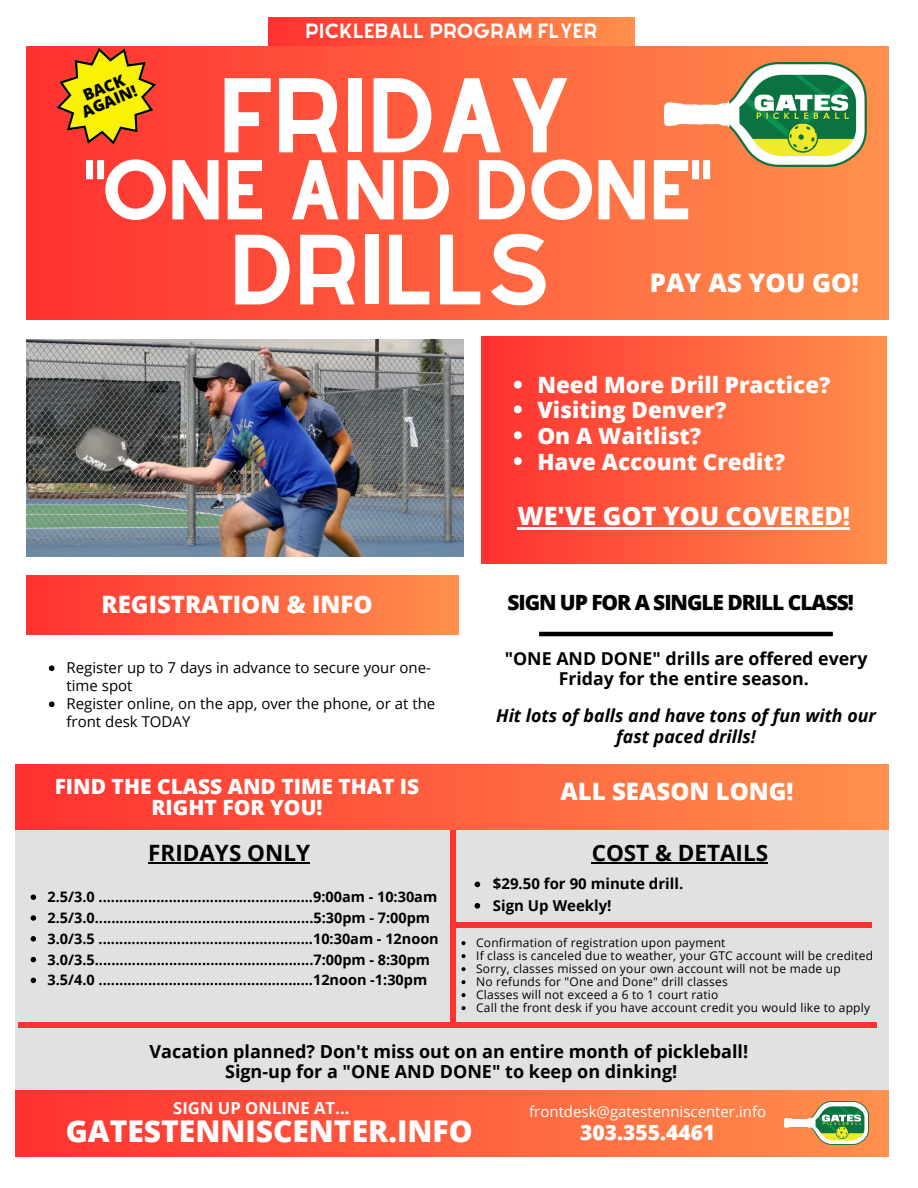
<style>
.page{position:relative;width:918px;height:1188px;background:#fff}
.page>*{position:absolute;margin:0;border:0;box-sizing:border-box;transform-origin:0 0}
.t1{font:92.7px "Alyssum Sans";letter-spacing:-.02em;color:#fff}
.t2{font:87.15px "Alyssum Sans";letter-spacing:-.02em;color:#fff}
.t3{font:700 78.9px "Open Sans";color:#ff3131}
.t4{font:700 78.15px "Open Sans";color:#ff3131}
.t5{font:700 77.25px "Open Sans";color:#ff3131}
.t6{font:74.1px "Alyssum Sans";letter-spacing:-.02em;color:#fff}
.t7{font:800 30px "Open Sans";color:#fff}
.t8{font:800 25.65px "Open Sans";color:#fff}
.t9{font:800 25.2px "Open Sans";color:#fff}
.t10{font:800 24px "Open Sans";color:#fff}
.t11{font:800 22.5px "Open Sans";color:#fff}
.t12{font:700 22.5px "Open Sans";color:#000}
.t13{font:800 21px/21.3px "Open Sans";color:#fff;text-align:center}
.t14{font:800 21px "Open Sans";letter-spacing:-.05em;color:#000}
.t15{font:700 18px "Open Sans";color:#000}
.t16{font:18px "Alyssum Sans";color:#fff}
.t17{font:700 17.85px/20.2px "Open Sans";color:#000;text-align:center}
.t18{font:italic 700 17.85px/20.2px "Open Sans";color:#000;text-align:center}
.t19{font:700 16.65px "Open Sans";color:#fff}
.t20{font:800 15.9px "Open Sans";color:#000}
.t21{font:15px/18px "Open Sans";color:#000}
.t22{font:700 15px "Open Sans";color:#000}
.t23{font:15px "Open Sans";color:#fff}
.t24{font:700 14.55px "Open Sans";color:#000}
.t25{font:12px "Open Sans";letter-spacing:.015em;color:#000}
</style>
<div class="page">
<div style="left:269px;top:18px;width:365px;height:41px;background:linear-gradient(to right,#ff3131,#ff904d)"></div>
<div style="left:27px;top:46px;width:862px;height:273px;background:linear-gradient(to right,#ff3131,#ff904d)"></div>
<div style="left:15px;top:774px;width:873px;height:352px;background:#e1e1e1"></div>
<div style="left:15px;top:764px;width:873px;height:65px;background:linear-gradient(to right,#ff3131,#ff904d)"></div>
<div style="left:15px;top:1090px;width:873px;height:66px;background:linear-gradient(to right,#ff3131,#fd904d)"></div>
<div style="left:481px;top:336px;width:405px;height:227px;background:linear-gradient(to right,#ff3131,#ff904d)"></div>
<div style="left:27px;top:576px;width:432px;height:58px;background:linear-gradient(to right,#ff3131,#ff904d)"></div>
<hr style="left:539px;top:632px;width:294px;height:4px;background:#000">
<svg style="left:49px;top:665px;width:6px;height:6px"></svg>
<svg style="left:49px;top:701px;width:6px;height:6px"></svg>
<hr style="left:148px;top:862px;width:162px;height:2px;background:#000">
<svg style="left:514px;top:381px;width:8px;height:8px"></svg>
<svg style="left:514px;top:405px;width:8px;height:8px"></svg>
<svg style="left:514px;top:431px;width:8px;height:8px"></svg>
<svg style="left:514px;top:457px;width:8px;height:8px"></svg>
<hr style="left:518px;top:527px;width:332px;height:2px;background:#fff">
<hr style="left:592px;top:862px;width:176px;height:2px;background:#000">
<svg style="left:475px;top:882px;width:5px;height:5px"></svg>
<svg style="left:475px;top:903px;width:5px;height:6px"></svg>
<svg style="left:462px;top:941px;width:4px;height:4px"></svg>
<svg style="left:462px;top:954px;width:4px;height:4px"></svg>
<svg style="left:462px;top:967px;width:4px;height:4px"></svg>
<svg style="left:462px;top:980px;width:4px;height:4px"></svg>
<svg style="left:462px;top:993px;width:4px;height:4px"></svg>
<svg style="left:462px;top:1006px;width:4px;height:4px"></svg>
<svg style="left:31px;top:894px;width:5px;height:6px"></svg>
<svg style="left:31px;top:915px;width:5px;height:6px"></svg>
<svg style="left:31px;top:936px;width:5px;height:6px"></svg>
<svg style="left:31px;top:957px;width:5px;height:5px"></svg>
<svg style="left:31px;top:978px;width:5px;height:5px"></svg>
<svg style="left:56px;top:48px;width:100px;height:97px;background:#e49416"></svg>
<img style="left:27px;top:339px;width:436px;height:217px">
<img style="left:664px;top:62px;width:203px;height:105px">
<img style="left:785px;top:1102px;width:84px;height:42px">
<p class="t20" style="left:79px;top:86px;width:45px;rotate:-23deg">BACK</p>
<p class="t20" style="left:78px;top:102px;width:60px;rotate:-23deg">AGAIN!</p>
<h3 class="t16" style="left:305px;top:20px;width:294px">PICKLEBALL PROGRAM FLYER</h3>
<p class="t1" style="left:218px;top:60px;width:357px">FRIDAY</p>
<p class="t6" style="left:86px;top:145px;width:626px">"ONE and DONE"</p>
<p class="t2" style="left:229px;top:217px;width:324px">DRILLS</p>
<p class="t8" style="left:650px;top:265px;width:211px">PAY AS YOU GO!</p>
<h1 class="t10" style="left:102px;top:587px;width:272px">REGISTRATION &amp; INFO</h1>
<p class="t21" style="left:67px;top:659px;width:366px">Register up to 7 days in advance to secure your one&shy;time spot</p>
<p class="t21" style="left:67px;top:695px;width:370px">Register online, on the app, over the phone, or at the front desk TODAY</p>
<p class="t11" style="left:537px;top:369px;width:295px">Need More Drill Practice?</p>
<h4 class="t11" style="left:537px;top:394px;width:190px">Visiting Denver?</h4>
<h4 class="t11" style="left:537px;top:420px;width:165px">On A Waitlist?</h4>
<h5 class="t11" style="left:537px;top:446px;width:249px">Have Account Credit?</h5>
<p class="t9" style="left:518px;top:498px;width:334px">WE'VE GOT YOU COVERED!</p>
<p class="t14" style="left:507px;top:587px;width:348px">SIGN UP FOR A SINGLE DRILL CLASS!</p>
<h5 class="t17" style="left:505px;top:648px;width:364px">"ONE AND DONE" drills are offered every<br>Friday for the entire season.</h5>
<h5 class="t18" style="left:496px;top:705px;width:381px">Hit lots of balls and have tons of fun with our fast paced drills!</h5>
<p class="t13" style="left:55px;top:775px;width:366px">FIND THE CLASS AND TIME THAT IS<br>RIGHT FOR YOU!</p>
<p class="t10" style="left:561px;top:775px;width:235px">ALL SEASON LONG!</p>
<p class="t3" style="left:359px;top:1023px;width:229px;rotate:-90deg">_______</p>
<p class="t5" style="left:19px;top:933px;width:859px">___________________________</p>
<p class="t12" style="left:148px;top:837px;width:163px">FRIDAYS ONLY</p>
<p class="t12" style="left:592px;top:837px;width:178px">COST &amp; DETAILS</p>
<p class="t22" style="left:493px;top:873px;width:192px">$29.50 for 90 minute drill.</p>
<p class="t22" style="left:493px;top:895px;width:120px">Sign Up Weekly!</p>
<p class="t25" style="left:476px;top:934px;width:251px">Confirmation of registration upon payment</p>
<p class="t25" style="left:476px;top:947px;width:399px">If class is canceled due to weather, your GTC account will be credited</p>
<p class="t25" style="left:476px;top:960px;width:366px">Sorry, classes missed on your own account will not be made up</p>
<p class="t25" style="left:476px;top:973px;width:253px">No refunds for "One and Done" drill classes</p>
<p class="t25" style="left:476px;top:986px;width:244px">Classes will not exceed a 6 to 1 court ratio</p>
<p class="t25" style="left:476px;top:999px;width:396px">Call the front desk if you have account credit you would like to apply</p>
<p class="t24" style="left:48px;top:887px;width:391px">2.5/3.0 ....................................................9:00am - 10:30am</p>
<p class="t24" style="left:48px;top:907px;width:384px">2.5/3.0.....................................................5:30pm - 7:00pm</p>
<p class="t24" style="left:48px;top:928px;width:393px">3.0/3.5 ....................................................10:30am - 12noon</p>
<p class="t24" style="left:48px;top:949px;width:384px">3.0/3.5.....................................................7:00pm - 8:30pm</p>
<p class="t24" style="left:48px;top:970px;width:381px">3.5/4.0 ....................................................12noon -1:30pm</p>
<p class="t4" style="left:454px;top:831px;width:419px">_____________</p>
<h5 class="t15" style="left:150px;top:1039px;width:600px">Vacation planned? Don't miss out on an entire month of pickleball!</h5>
<h4 class="t15" style="left:225px;top:1059px;width:454px">Sign-up for a "ONE AND DONE" to keep on dinking!</h4>
<h2 class="t19" style="left:173px;top:1097px;width:178px">SIGN UP ONLINE AT...</h2>
<p class="t23" style="left:529px;top:1101px;width:239px">frontdesk@gatestenniscenter.info</p>
<h4 class="t7" style="left:66px;top:1110px;width:408px">GATESTENNISCENTER.INFO</h4>
<h1 class="t13" style="left:580px;top:1122px;width:137px">303.355.4461</h1>
</div>
